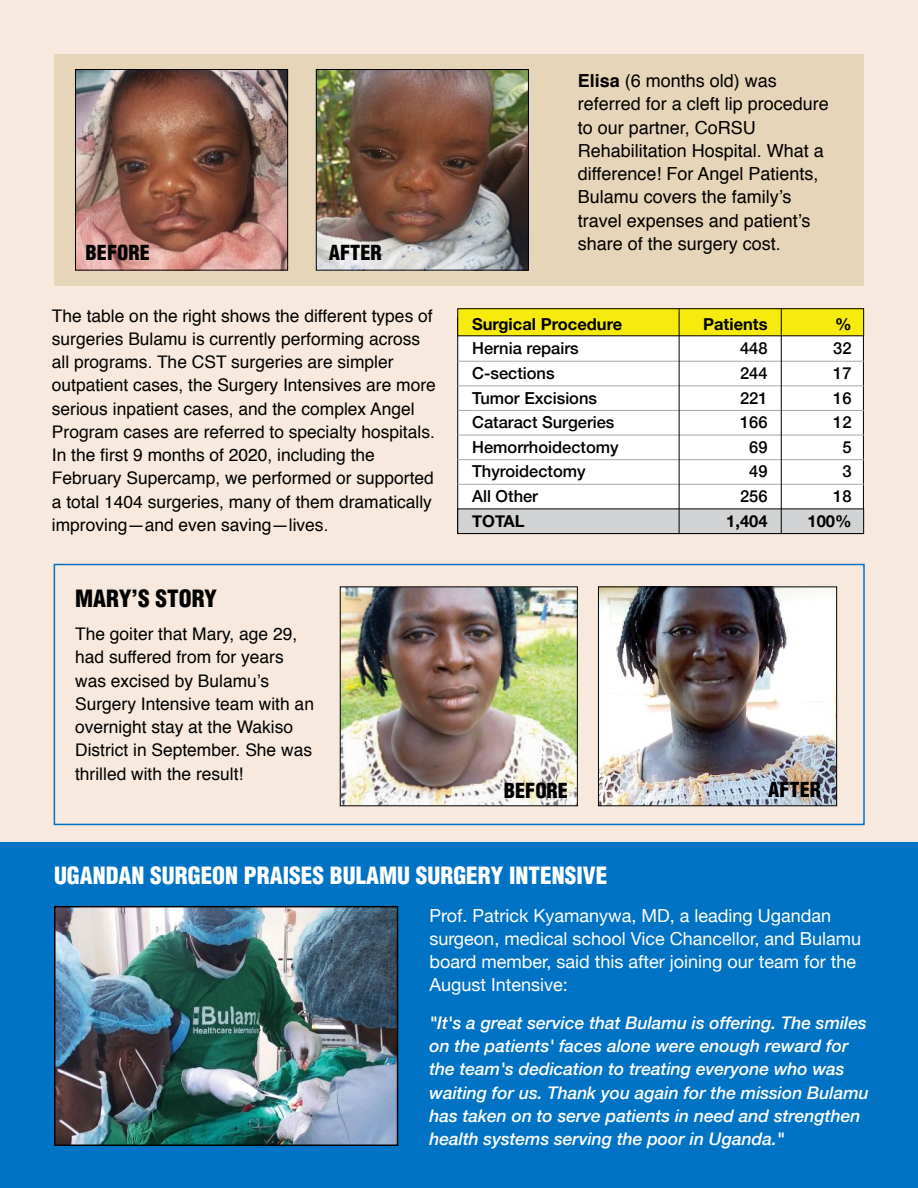
<style>
.page{position:relative;width:918px;height:1188px;background:#f7e9dd}
.page>*{position:absolute;margin:0;border:0;box-sizing:border-box;transform-origin:0 0}
.t1{font:900 condensed 23.25px "Helvetica";color:#fff}
.t2{font:900 condensed 23.25px "Helvetica";color:#000}
.t3{font:900 condensed 20.25px "Helvetica";color:#000}
.t4{font:18px/23.2px "Helvetica";color:#000}
.t5{font:18px/23.2px "Helvetica Neue";color:#fff}
.t6{font:17.4px/23.2px "Helvetica";color:#000}
.t7{font:italic 500 17.4px/23.2px "Helvetica Neue";color:#fff}
.t8{font:500 16.5px "Helvetica Neue";color:#000}
.t9{font:700 16.5px "Helvetica Neue";color:#000}
.s1{font-weight:700}
</style>
<div class="page">
<div style="left:54px;top:54px;width:810px;height:231px;background:#e7d5b9"></div>
<img style="left:77px;top:71px;width:209px;height:198px">
<div style="left:75px;top:69px;width:213px;height:202px;border:1px solid #000"></div>
<img style="left:318px;top:71px;width:209px;height:198px">
<div style="left:316px;top:69px;width:213px;height:202px;border:1px solid #000"></div>
<div style="left:0;top:843px;width:918px;height:345px;background:#0173c4"></div>
<div style="left:458px;top:318px;width:405px;height:216px;background:#fff"></div>
<div style="left:458px;top:309px;width:406px;height:27px;background:#f7eb0e"></div>
<div style="left:457px;top:308px;width:407px;height:28px;border:1px solid #000"></div>
<div style="left:458px;top:509px;width:406px;height:25px;background:#d1d3d4"></div>
<div style="left:457px;top:509px;width:407px;height:25px;border:1px solid #000"></div>
<hr style="left:457px;top:361px;width:407px;height:1px;background:#a5a8aa">
<hr style="left:457px;top:459px;width:407px;height:1px;background:#a5a8aa">
<hr style="left:457px;top:410px;width:407px;height:1px;background:#a5a8aa">
<hr style="left:457px;top:385px;width:407px;height:1px;background:#a5a8aa">
<hr style="left:457px;top:484px;width:407px;height:1px;background:#a5a8aa">
<hr style="left:457px;top:435px;width:407px;height:1px;background:#a5a8aa">
<hr style="left:679px;top:308px;width:1px;height:226px;background:#000">
<hr style="left:781px;top:308px;width:1px;height:226px;background:#000">
<div style="left:54px;top:564px;width:811px;height:261px;border:2px solid #0173c4"></div>
<img style="left:342px;top:588px;width:234px;height:216px">
<div style="left:340px;top:586px;width:238px;height:220px;border:1px solid #000"></div>
<img style="left:57px;top:909px;width:338px;height:234px">
<div style="left:54px;top:906px;width:344px;height:240px;border:2px solid #000"></div>
<img style="left:600px;top:588px;width:235px;height:216px">
<div style="left:598px;top:586px;width:239px;height:220px;border:1px solid #000"></div>
<p class="t3" style="left:86px;top:240px;width:66px">BEFORE</p>
<p class="t3" style="left:329px;top:240px;width:54px">AFTER</p>
<p class="t6" style="left:52px;top:305px;width:385px">The table on the right shows the different types of surgeries Bulamu is currently performing across all programs. The CST surgeries are simpler outpatient cases, the Surgery Intensives are more serious inpatient cases, and the complex Angel Program cases are referred to specialty hospitals.<br>In the first 9 months of 2020, including the February Supercamp, we performed or supported a total 1404 surgeries, many of them dramatically improving—and even saving—lives.</p>
<h1 class="t2" style="left:75px;top:584px;width:143px">MARY’S STORY</h1>
<p class="t6" style="left:75px;top:623px;width:240px">The goiter that Mary, age 29, had suffered from for years was excised by Bulamu’s<br>Surgery Intensive team with an overnight stay at the Wakiso<br>District in September. She was thrilled with the result!</p>
<p class="t4" style="left:578px;top:70px;width:253px"><span class="s1">Elisa</span> (6 months old) was referred for a cleft lip procedure to our partner, CoRSU<br>Rehabilitation Hospital. What a difference! For Angel Patients,<br>Bulamu covers the family’s travel expenses and patient’s share of the surgery cost.</p>
<p class="t9" style="left:472px;top:311px;width:152px">Surgical Procedure</p>
<p class="t9" style="left:703px;top:311px;width:66px">Patients</p>
<p class="t9" style="left:835px;top:311px;width:18px">%</p>
<p class="t8" style="left:472px;top:335px;width:108px">Hernia repairs</p>
<p class="t8" style="left:740px;top:335px;width:29px">448</p>
<p class="t8" style="left:833px;top:335px;width:20px">32</p>
<p class="t8" style="left:472px;top:360px;width:84px">C-sections</p>
<p class="t8" style="left:740px;top:360px;width:29px">244</p>
<p class="t8" style="left:833px;top:360px;width:20px">17</p>
<p class="t8" style="left:472px;top:385px;width:127px">Tumor Excisions</p>
<p class="t8" style="left:740px;top:385px;width:29px">221</p>
<p class="t8" style="left:833px;top:385px;width:20px">16</p>
<p class="t8" style="left:472px;top:409px;width:144px">Cataract Surgeries</p>
<p class="t8" style="left:740px;top:409px;width:29px">166</p>
<p class="t8" style="left:833px;top:409px;width:20px">12</p>
<p class="t8" style="left:472px;top:434px;width:148px">Hemorrhoidectomy</p>
<p class="t8" style="left:749px;top:434px;width:20px">69</p>
<p class="t8" style="left:842px;top:434px;width:11px">5</p>
<p class="t8" style="left:472px;top:458px;width:115px">Thyroidectomy</p>
<p class="t8" style="left:749px;top:458px;width:20px">49</p>
<p class="t8" style="left:842px;top:458px;width:11px">3</p>
<p class="t8" style="left:472px;top:483px;width:68px">All Other</p>
<p class="t8" style="left:740px;top:483px;width:29px">256</p>
<p class="t8" style="left:833px;top:483px;width:20px">18</p>
<p class="t9" style="left:472px;top:508px;width:54px">TOTAL</p>
<p class="t9" style="left:726px;top:508px;width:43px">1,404</p>
<p class="t9" style="left:808px;top:508px;width:46px">100%</p>
<p class="t3" style="left:504px;top:778px;width:66px">BEFORE</p>
<p class="t3" style="left:768px;top:777px;width:54px">AFTER</p>
<h1 class="t1" style="left:54px;top:861px;width:555px">UGANDAN SURGEON PRAISES BULAMU SURGERY INTENSIVE</h1>
<p class="t5" style="left:429px;top:905px;width:433px">Prof. Patrick Kyamanywa, MD, a leading Ugandan surgeon, medical school Vice Chancellor, and Bulamu board member, said this after joining our team for the August Intensive:</p>
<p class="t7" style="left:429px;top:1010px;width:441px">"It's a great service that Bulamu is offering. The smiles on the patients' faces alone were enough reward for the team's dedication to treating everyone who was waiting for us. Thank you again for the mission Bulamu has taken on to serve patients in need and strengthen health systems serving the poor in Uganda."</p>
</div>
